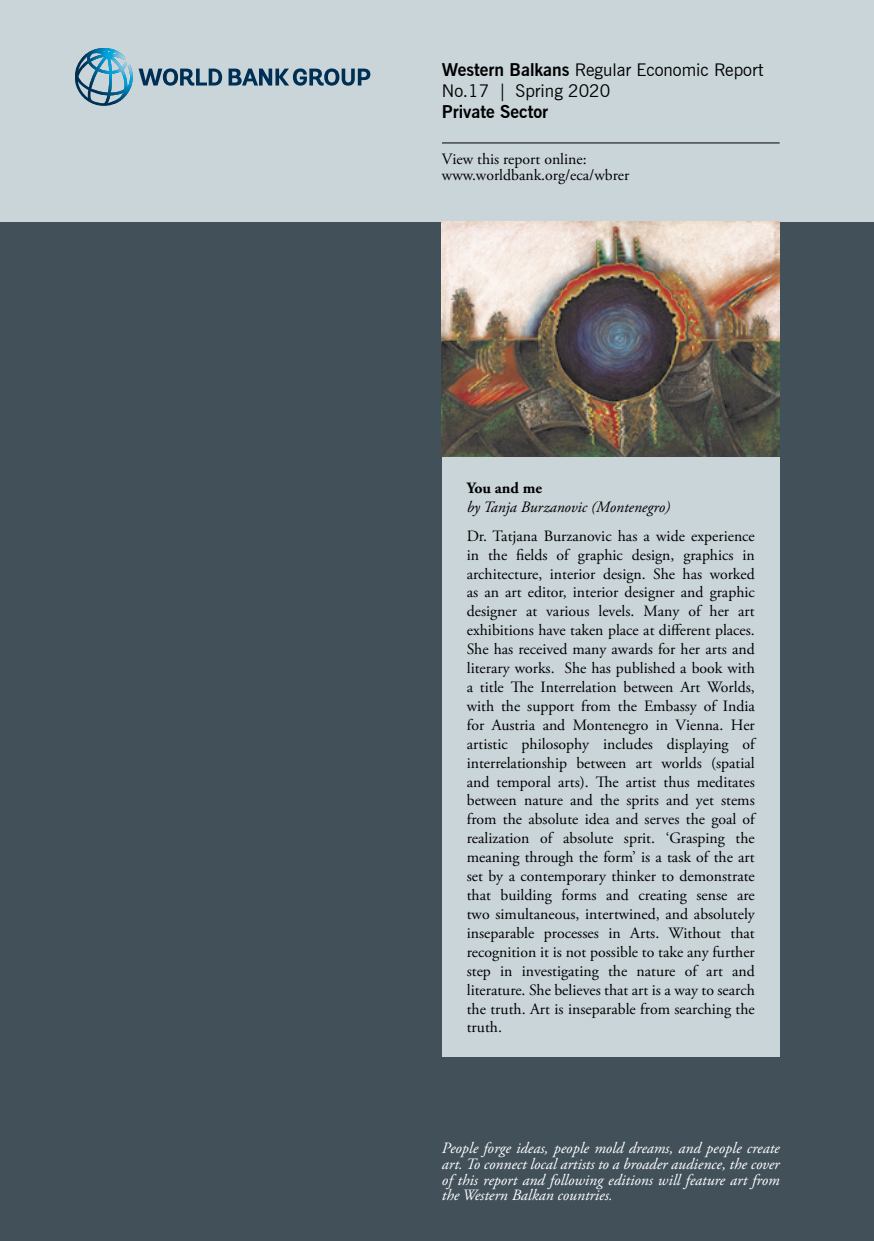
<style>
.page{position:relative;width:874px;height:1241px;background:#fff}
.page>*{position:absolute;margin:0;border:0;box-sizing:border-box;transform-origin:0 0}
.t1{font:17.5px/21px "News Gothic BT";color:#000}
.t2{font:700 17.5px "News Gothic BT";color:#000}
.t3{font:15.75px/18.9px "Adobe Garamond Pro";color:#000}
.t4{font:italic 15.75px/15.8px "Adobe Garamond Pro";color:#fff;text-align:justify}
.t5{font:italic 15.75px "Adobe Garamond Pro";color:#000}
.t6{font:700 15.75px "Adobe Garamond Pro";color:#000}
.s1{font-weight:700}
</style>
<div class="page">
<div style="left:0;top:0;width:873px;height:1240px;background:#42505a"></div>
<div style="left:0;top:0;width:873px;height:221px;background:#cad5da"></div>
<hr style="left:441px;top:143px;width:338px;height:1px;background:#000">
<svg style="left:75px;top:48px;width:295px;height:58px"></svg>
<div style="left:441px;top:456px;width:338px;height:601px;background:#cad5da"></div>
<img style="left:441px;top:221px;width:338px;height:235px">
<p class="t1" style="left:441px;top:59px;width:323px"><span class="s1">Western Balkans</span> Regular Economic Report<br>No.17 | Spring 2020</p>
<p class="t2" style="left:441px;top:101px;width:108px">Private Sector</p>
<p class="t3" style="left:441px;top:152px;width:189px;line-height:15.8px">View this report online: www.worldbank.org/eca/wbrer</p>
<p class="t6" style="left:466px;top:478px;width:77px">You and me</p>
<p class="t5" style="left:466px;top:497px;width:205px">by Tanja Burzanovic (Montenegro)</p>
<p class="t3" style="left:466px;top:526px;width:289px;text-align:justify">Dr. Tatjana Burzanovic has a wide experience in the fields of graphic design, graphics in architecture, interior design. She has worked as an art editor, interior designer and graphic designer at various levels. Many of her art exhibitions have taken place at different places.<br>She has received many awards for her arts and literary works. She has published a book with a title The Interrelation between Art Worlds, with the support from the Embassy of India for Austria and Montenegro in Vienna. Her artistic philosophy includes displaying of interrelationship between art worlds (spatial and temporal arts). The artist thus meditates between nature and the sprits and yet stems from the absolute idea and serves the goal of realization of absolute sprit. ‘Grasping the meaning through the form’ is a task of the art set by a contemporary thinker to demonstrate that building forms and creating sense are two simultaneous, intertwined, and absolutely inseparable processes in Arts. Without that recognition it is not possible to take any further step in investigating the nature of art and literature. She believes that art is a way to search the truth. Art is inseparable from searching the truth.</p>
<p class="t4" style="left:441px;top:1140px;width:339px">People forge ideas, people mold dreams, and people create art. To connect local artists to a broader audience, the cover of this report and following editions will feature art from the Western Balkan countries.</p>
</div>
